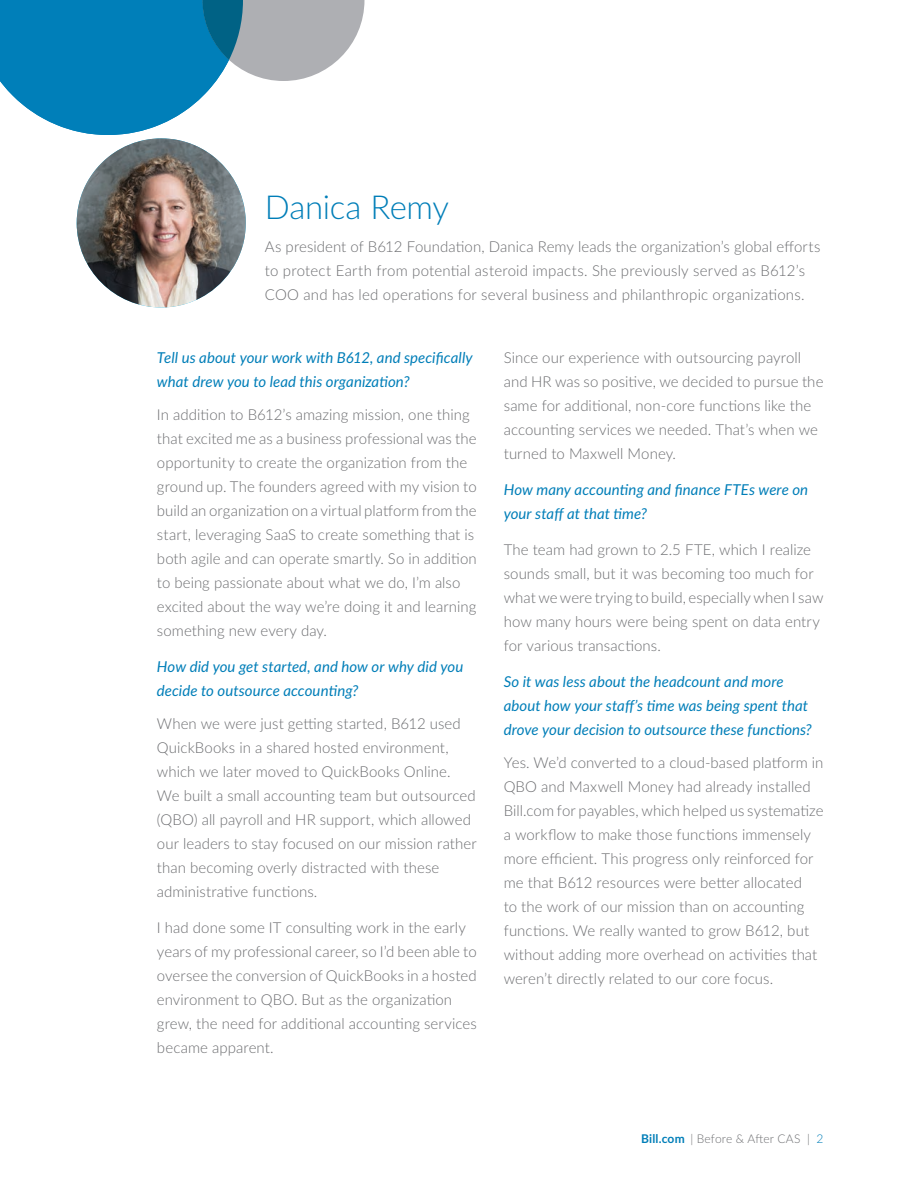
<style>
.page{position:relative;width:918px;height:1188px;background:#fff}
.page>*{position:absolute;margin:0;border:0;box-sizing:border-box;transform-origin:0 0}
.t1{font:300 33px "Lato";letter-spacing:-.015em;color:#007eb8}
.t2{font:300 15px/24px "Lato";letter-spacing:.005em;color:#6c6d70}
.t3{font:italic 15px/24px "Lato";letter-spacing:.005em;color:#007eb8}
.t4{font:300 12px "Lato";letter-spacing:.015em;color:#6c6d70}
.s1{font-weight:700;color:#007eb8}
.s2{color:#007eb8}
</style>
<div class="page">
<img style="left:77px;top:138px;width:169px;height:169px;border-radius:50%">
<svg style="left:0;top:0;width:364px;height:139px"></svg>
<img style="left:112px;top:138px;width:49px;height:16px">
<h1 class="t1" style="left:265px;top:184px;width:186px">Danica Remy</h1>
<p class="t2" style="left:265px;top:234px;width:557px">As president of B612 Foundation, Danica Remy leads the organization’s global efforts to protect Earth from potential asteroid impacts. She previously served as B612’s<br>COO and has led operations for several business and philanthropic organizations.</p>
<p class="t3" style="left:157px;top:345px;width:317px">Tell us about your work with B612, and specifically what drew you to lead this organization?</p>
<p class="t2" style="left:157px;top:402px;width:321px">In addition to B612’s amazing mission, one thing that excited me as a business professional was the opportunity to create the organization from the ground up. The founders agreed with my vision to build an organization on a virtual platform from the start, leveraging SaaS to create something that is both agile and can operate smartly. So in addition to being passionate about what we do, I’m also excited about the way we’re doing it and learning something new every day.</p>
<p class="t3" style="left:157px;top:654px;width:308px">How did you get started, and how or why did you decide to outsource accounting?</p>
<p class="t2" style="left:157px;top:711px;width:321px">When we were just getting started, B612 used QuickBooks in a shared hosted environment, which we later moved to QuickBooks Online.<br>We built a small accounting team but outsourced (QBO) all payroll and HR support, which allowed our leaders to stay focused on our mission rather than becoming overly distracted with these administrative functions.</p>
<p class="t2" style="left:157px;top:915px;width:321px">I had done some IT consulting work in the early years of my professional career, so I’d been able to oversee the conversion of QuickBooks in a hosted environment to QBO. But as the organization grew, the need for additional accounting services became apparent.</p>
<p class="t2" style="left:504px;top:345px;width:321px">Since our experience with outsourcing payroll and HR was so positive, we decided to pursue the same for additional, non-core functions like the accounting services we needed. That’s when we turned to Maxwell Money.</p>
<p class="t3" style="left:504px;top:477px;width:306px">How many accounting and finance FTEs were on your staff at that time?</p>
<p class="t2" style="left:504px;top:537px;width:321px">The team had grown to 2.5 FTE, which I realize sounds small, but it was becoming too much for what we were trying to build, especially when I saw how many hours were being spent on data entry for various transactions.</p>
<p class="t3" style="left:504px;top:669px;width:310px">So it was less about the headcount and more about how your staff’s time was being spent that drove your decision to outsource these functions?</p>
<p class="t2" style="left:504px;top:750px;width:321px">Yes. We’d converted to a cloud-based platform in QBO and Maxwell Money had already installed Bill.com for payables, which helped us systematize a workflow to make those functions immensely more efficient. This progress only reinforced for me that B612 resources were better allocated<br>to the work of our mission than on accounting functions. We really wanted to grow B612, but without adding more overhead on activities that weren’t directly related to our core focus.</p>
<p class="t4" style="left:641px;top:1130px;width:184px"><span class="s1">Bill.com</span> | Before &amp; After CAS | <span class="s2">2</span></p>
</div>
